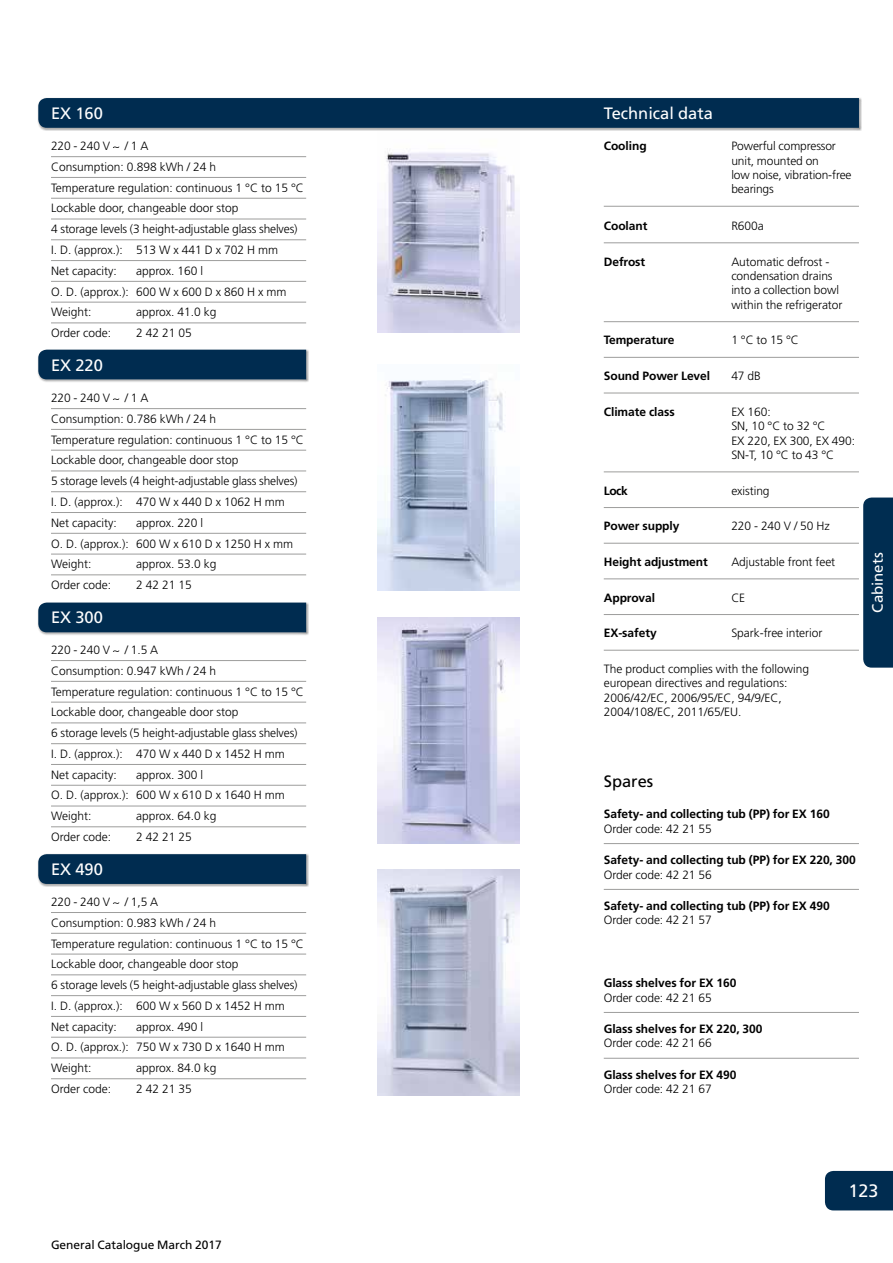
<style>
.page{position:relative;width:893px;height:1263px;background:#fff}
.page>*{position:absolute;margin:0;border:0;box-sizing:border-box;transform-origin:0 0}
.t1{font:18px "Frutiger LT";color:#fff}
.t2{font:16.5px "Frutiger LT";color:#fff}
.t3{font:16.5px "Frutiger LT";color:#000}
.t4{font:15px "Frutiger LT";color:#fff}
.t5{font:300 12px/20.9px "Frutiger LT";color:#000}
.t6{font:700 12px "Frutiger LT";letter-spacing:-.005em;color:#000}
.t7{font:12px "Frutiger LT";letter-spacing:-.005em;color:#000}
</style>
<div class="page">
<div style="left:825px;top:1171px;width:68px;height:39px;background:#002c50"></div>
<img style="left:378px;top:152px;width:141px;height:181px">
<div style="left:28px;top:88px;width:841px;height:49px;background:#fff;opacity:.75"></div>
<div style="left:38px;top:98px;width:821px;height:30px;background:#002c50"></div>
<img style="left:378px;top:379px;width:141px;height:212px">
<img style="left:378px;top:617px;width:141px;height:227px">
<img style="left:378px;top:869px;width:141px;height:226px">
<div style="left:863px;top:497px;width:30px;height:171px;background:#002d51"></div>
<div style="left:28px;top:593px;width:288px;height:49px;background:#fff;opacity:.75"></div>
<div style="left:38px;top:603px;width:268px;height:29px;background:#002c50"></div>
<div style="left:28px;top:844px;width:288px;height:49px;background:#fff;opacity:.75"></div>
<div style="left:38px;top:854px;width:268px;height:30px;background:#002c50"></div>
<div style="left:28px;top:340px;width:288px;height:49px;background:#fff;opacity:.75"></div>
<div style="left:38px;top:350px;width:268px;height:29px;background:#002c50"></div>
<hr style="left:604px;top:206px;width:255px;height:1px;background:#9d9d9c">
<hr style="left:604px;top:243px;width:255px;height:1px;background:#9d9d9c">
<hr style="left:604px;top:321px;width:255px;height:1px;background:#9d9d9c">
<hr style="left:604px;top:357px;width:255px;height:1px;background:#9d9d9c">
<hr style="left:604px;top:393px;width:255px;height:1px;background:#9d9d9c">
<hr style="left:604px;top:472px;width:255px;height:1px;background:#9d9d9c">
<hr style="left:604px;top:507px;width:255px;height:1px;background:#9d9d9c">
<hr style="left:604px;top:543px;width:255px;height:1px;background:#9d9d9c">
<hr style="left:604px;top:579px;width:255px;height:1px;background:#9d9d9c">
<hr style="left:604px;top:614px;width:255px;height:1px;background:#9d9d9c">
<hr style="left:604px;top:650px;width:255px;height:1px;background:#9d9d9c">
<hr style="left:604px;top:843px;width:255px;height:1px;background:#9d9d9c">
<hr style="left:604px;top:889px;width:255px;height:1px;background:#9d9d9c">
<hr style="left:604px;top:1012px;width:255px;height:1px;background:#9d9d9c">
<hr style="left:604px;top:1058px;width:255px;height:1px;background:#9d9d9c">
<hr style="left:51px;top:156px;width:255px;height:1px;background:#9d9d9c">
<hr style="left:51px;top:177px;width:255px;height:1px;background:#9d9d9c">
<hr style="left:51px;top:198px;width:255px;height:1px;background:#9d9d9c">
<hr style="left:51px;top:219px;width:255px;height:1px;background:#9d9d9c">
<hr style="left:51px;top:240px;width:255px;height:1px;background:#9d9d9c">
<hr style="left:51px;top:260px;width:255px;height:1px;background:#9d9d9c">
<hr style="left:51px;top:281px;width:255px;height:1px;background:#9d9d9c">
<hr style="left:51px;top:302px;width:255px;height:1px;background:#9d9d9c">
<hr style="left:51px;top:323px;width:255px;height:1px;background:#9d9d9c">
<hr style="left:51px;top:408px;width:255px;height:1px;background:#9d9d9c">
<hr style="left:51px;top:429px;width:255px;height:1px;background:#9d9d9c">
<hr style="left:51px;top:450px;width:255px;height:1px;background:#9d9d9c">
<hr style="left:51px;top:471px;width:255px;height:1px;background:#9d9d9c">
<hr style="left:51px;top:491px;width:255px;height:1px;background:#9d9d9c">
<hr style="left:51px;top:512px;width:255px;height:1px;background:#9d9d9c">
<hr style="left:51px;top:533px;width:255px;height:1px;background:#9d9d9c">
<hr style="left:51px;top:554px;width:255px;height:1px;background:#9d9d9c">
<hr style="left:51px;top:575px;width:255px;height:1px;background:#9d9d9c">
<hr style="left:51px;top:660px;width:255px;height:1px;background:#9d9d9c">
<hr style="left:51px;top:681px;width:255px;height:1px;background:#9d9d9c">
<hr style="left:51px;top:702px;width:255px;height:1px;background:#9d9d9c">
<hr style="left:51px;top:723px;width:255px;height:1px;background:#9d9d9c">
<hr style="left:51px;top:743px;width:255px;height:1px;background:#9d9d9c">
<hr style="left:51px;top:764px;width:255px;height:1px;background:#9d9d9c">
<hr style="left:51px;top:785px;width:255px;height:1px;background:#9d9d9c">
<hr style="left:51px;top:806px;width:255px;height:1px;background:#9d9d9c">
<hr style="left:51px;top:826px;width:255px;height:1px;background:#9d9d9c">
<hr style="left:51px;top:912px;width:255px;height:1px;background:#9d9d9c">
<hr style="left:51px;top:933px;width:255px;height:1px;background:#9d9d9c">
<hr style="left:51px;top:954px;width:255px;height:1px;background:#9d9d9c">
<hr style="left:51px;top:974px;width:255px;height:1px;background:#9d9d9c">
<hr style="left:51px;top:995px;width:255px;height:1px;background:#9d9d9c">
<hr style="left:51px;top:1016px;width:255px;height:1px;background:#9d9d9c">
<hr style="left:51px;top:1037px;width:255px;height:1px;background:#9d9d9c">
<hr style="left:51px;top:1058px;width:255px;height:1px;background:#9d9d9c">
<hr style="left:51px;top:1078px;width:255px;height:1px;background:#9d9d9c">
<h2 class="t2" style="left:51px;top:103px;width:53px">EX 160</h2>
<p class="t5" style="left:51px;top:136px;width:254px">220 - 240 V / 1 A<br>Consumption: 0.898 kWh / 24 h<br>Temperature regulation: continuous 1 °C to 15 °C<br>Lockable door, changeable door stop<br>4 storage levels (3 height-adjustable glass shelves)<br>I. D. (approx.): 513 W x 441 D x 702 H mm<br>Net capacity:</p>
<p class="t5" style="left:51px;top:260px;width:237px;text-indent:85px">approx. 160 l<br>O. D. (approx.): 600 W x 600 D x 860 H x mm<br>Weight:</p>
<p class="t5" style="left:136px;top:302px;width:82px">approx. 41.0 kg</p>
<p class="t5" style="left:51px;top:323px;width:62px">Order code:</p>
<p class="t5" style="left:136px;top:323px;width:57px">2 42 21 05</p>
<h2 class="t2" style="left:51px;top:355px;width:53px">EX 220</h2>
<p class="t5" style="left:51px;top:388px;width:254px">220 - 240 V / 1 A<br>Consumption: 0.786 kWh / 24 h<br>Temperature regulation: continuous 1 °C to 15 °C Lockable door, changeable door stop<br>5 storage levels (4 height-adjustable glass shelves)<br>I. D. (approx.): 470 W x 440 D x 1062 H mm Net capacity:</p>
<p class="t5" style="left:51px;top:512px;width:244px;text-indent:85px">approx. 220 l<br>O. D. (approx.): 600 W x 610 D x 1250 H x mm<br>Weight:</p>
<p class="t5" style="left:136px;top:554px;width:82px">approx. 53.0 kg</p>
<p class="t5" style="left:51px;top:575px;width:62px">Order code:</p>
<p class="t5" style="left:136px;top:575px;width:57px">2 42 21 15</p>
<h2 class="t2" style="left:51px;top:607px;width:53px">EX 300</h2>
<p class="t5" style="left:51px;top:640px;width:254px">220 - 240 V / 1.5 A<br>Consumption: 0.947 kWh / 24 h<br>Temperature regulation: continuous 1 °C to 15 °C Lockable door, changeable door stop<br>6 storage levels (5 height-adjustable glass shelves)<br>I. D. (approx.): 470 W x 440 D x 1452 H mm Net capacity:</p>
<p class="t5" style="left:51px;top:764px;width:235px;text-indent:85px">approx. 300 l<br>O. D. (approx.): 600 W x 610 D x 1640 H mm<br>Weight:</p>
<p class="t5" style="left:136px;top:806px;width:82px">approx. 64.0 kg</p>
<p class="t5" style="left:51px;top:827px;width:62px">Order code:</p>
<p class="t5" style="left:136px;top:827px;width:57px">2 42 21 25</p>
<h2 class="t2" style="left:51px;top:859px;width:53px">EX 490</h2>
<p class="t5" style="left:51px;top:891px;width:254px">220 - 240 V / 1,5 A<br>Consumption: 0.983 kWh / 24 h<br>Temperature regulation: continuous 1 °C to 15 °C Lockable door, changeable door stop<br>6 storage levels (5 height-adjustable glass shelves)<br>I. D. (approx.): 600 W x 560 D x 1452 H mm Net capacity:</p>
<p class="t5" style="left:51px;top:1016px;width:235px;text-indent:85px">approx. 490 l<br>O. D. (approx.): 750 W x 730 D x 1640 H mm<br>Weight:</p>
<p class="t5" style="left:136px;top:1058px;width:82px">approx. 84.0 kg</p>
<p class="t5" style="left:51px;top:1078px;width:62px">Order code:</p>
<p class="t5" style="left:136px;top:1078px;width:57px">2 42 21 35</p>
<p class="t7" style="left:51px;top:1238px;width:172px">General Catalogue March 2017</p>
<h2 class="t2" style="left:604px;top:103px;width:111px">Technical data</h2>
<p class="t6" style="left:604px;top:139px;width:44px">Cooling</p>
<p class="t5" style="left:731px;top:139px;width:122px;line-height:14.4px">Powerful compressor unit, mounted on<br>low noise, vibration-free bearings</p>
<p class="t6" style="left:604px;top:219px;width:45px">Coolant</p>
<p class="t5" style="left:731px;top:215px;width:34px">R600a</p>
<p class="t6" style="left:604px;top:254px;width:43px">Defrost</p>
<p class="t5" style="left:731px;top:254px;width:113px;line-height:14.4px">Automatic defrost - condensation drains into a collection bowl within the refrigerator</p>
<p class="t6" style="left:604px;top:333px;width:72px">Temperature</p>
<p class="t5" style="left:731px;top:330px;width:69px">1 °C to 15 °C</p>
<p class="t6" style="left:604px;top:369px;width:108px">Sound Power Level</p>
<p class="t5" style="left:731px;top:366px;width:31px">47 dB</p>
<p class="t6" style="left:604px;top:404px;width:72px">Climate class</p>
<p class="t5" style="left:731px;top:405px;width:125px;line-height:14.4px">EX 160:<br>SN, 10 °C to 32 °C<br>EX 220, EX 300, EX 490:<br>SN-T, 10 °C to 43 °C</p>
<p class="t6" style="left:604px;top:483px;width:26px">Lock</p>
<p class="t5" style="left:731px;top:480px;width:40px">existing</p>
<p class="t6" style="left:604px;top:519px;width:77px">Power supply</p>
<p class="t5" style="left:731px;top:516px;width:100px">220 - 240 V / 50 Hz</p>
<p class="t6" style="left:604px;top:555px;width:106px">Height adjustment</p>
<p class="t5" style="left:731px;top:552px;width:105px">Adjustable front feet</p>
<p class="t6" style="left:604px;top:590px;width:53px">Approval</p>
<p class="t5" style="left:731px;top:587px;width:15px">CE</p>
<p class="t6" style="left:604px;top:626px;width:54px">EX-safety</p>
<p class="t5" style="left:731px;top:623px;width:93px">Spark-free interior</p>
<p class="t5" style="left:604px;top:662px;width:207px;line-height:14.4px">The product complies with the following european directives and regulations:<br>2006/42/EC, 2006/95/EC, 94/9/EC, 2004/108/EC, 2011/65/EU.</p>
<p class="t4" style="left:869px;top:613px;width:62px;rotate:-90deg">Cabinets</p>
<h2 class="t3" style="left:604px;top:771px;width:51px">Spares</h2>
<p class="t6" style="left:604px;top:807px;width:227px">Safety- and collecting tub (PP) for EX 160</p>
<p class="t5" style="left:604px;top:818px;width:110px">Order code: 42 21 55</p>
<p class="t6" style="left:604px;top:853px;width:253px">Safety- and collecting tub (PP) for EX 220, 300</p>
<p class="t5" style="left:604px;top:864px;width:110px">Order code: 42 21 56</p>
<p class="t6" style="left:604px;top:899px;width:227px">Safety- and collecting tub (PP) for EX 490</p>
<p class="t5" style="left:604px;top:910px;width:110px">Order code: 42 21 57</p>
<p class="t6" style="left:604px;top:976px;width:134px">Glass shelves for EX 160</p>
<p class="t5" style="left:604px;top:987px;width:110px">Order code: 42 21 65</p>
<p class="t6" style="left:604px;top:1022px;width:160px">Glass shelves for EX 220, 300</p>
<p class="t5" style="left:604px;top:1033px;width:110px">Order code: 42 21 66</p>
<p class="t6" style="left:604px;top:1067px;width:134px">Glass shelves for EX 490</p>
<p class="t5" style="left:604px;top:1079px;width:110px">Order code: 42 21 67</p>
<h1 class="t1" style="left:848px;top:1180px;width:32px">123</h1>
</div>
